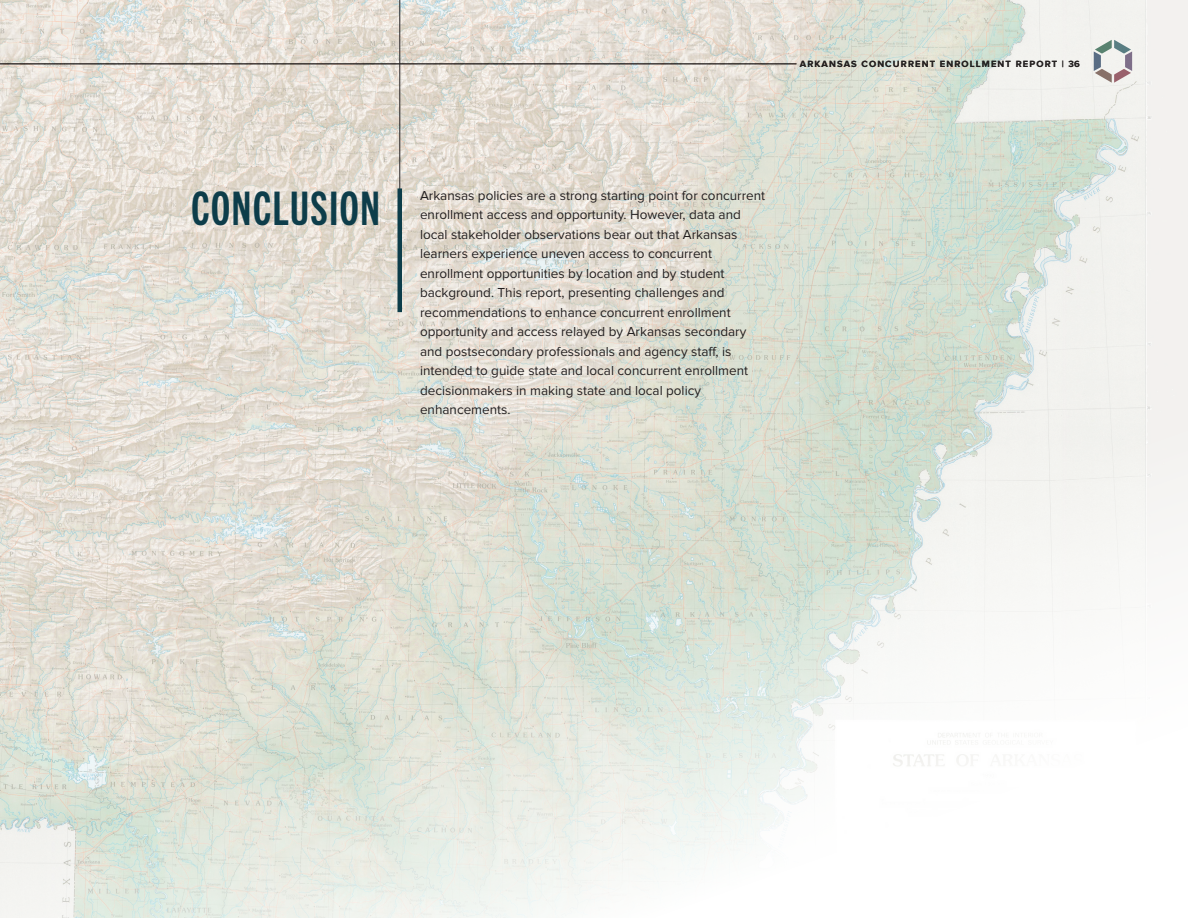
<style>
.page{position:relative;width:1188px;height:918px;background:#fff}
.page>*{position:absolute;margin:0;border:0;box-sizing:border-box;transform-origin:0 0}
.ARK_heading_1{font:46.5px "Trade Gothic Next LT Pro Bd Cm";letter-spacing:.025em;color:#0d3d4a}
.Body_No_indent{font:13.5px/19.5px "Proxima Nova";color:#231f20}
.t1{font:700 9.3px "Proxima Nova";letter-spacing:.12em;color:#231f20}
</style>
<div class="page">
<img style="left:0;top:0;width:1188px;height:918px">
<hr style="left:400px;top:0;width:1px;height:267px;background:#231f20">
<hr style="left:398px;top:188px;width:4px;height:124px;background:#0d3d4a">
<hr style="left:0;top:64px;width:796px;height:1px;background:#231f20">
<p class="t1" style="left:800px;top:58px;width:282px">ARKANSAS CONCURRENT ENROLLMENT REPORT | 36</p>
<p class="ARK_heading_1" style="left:191px;top:177px;width:191px">CONCLUSION</p>
<p class="Body_No_indent" style="left:420px;top:186px;width:347px">Arkansas policies are a strong starting point for concurrent enrollment access and opportunity. However, data and local stakeholder observations bear out that Arkansas learners experience uneven access to concurrent enrollment opportunities by location and by student background. This report, presenting challenges and recommendations to enhance concurrent enrollment opportunity and access relayed by Arkansas secondary and postsecondary professionals and agency staff, is intended to guide state and local concurrent enrollment decisionmakers in making state and local policy enhancements.</p>
</div>
